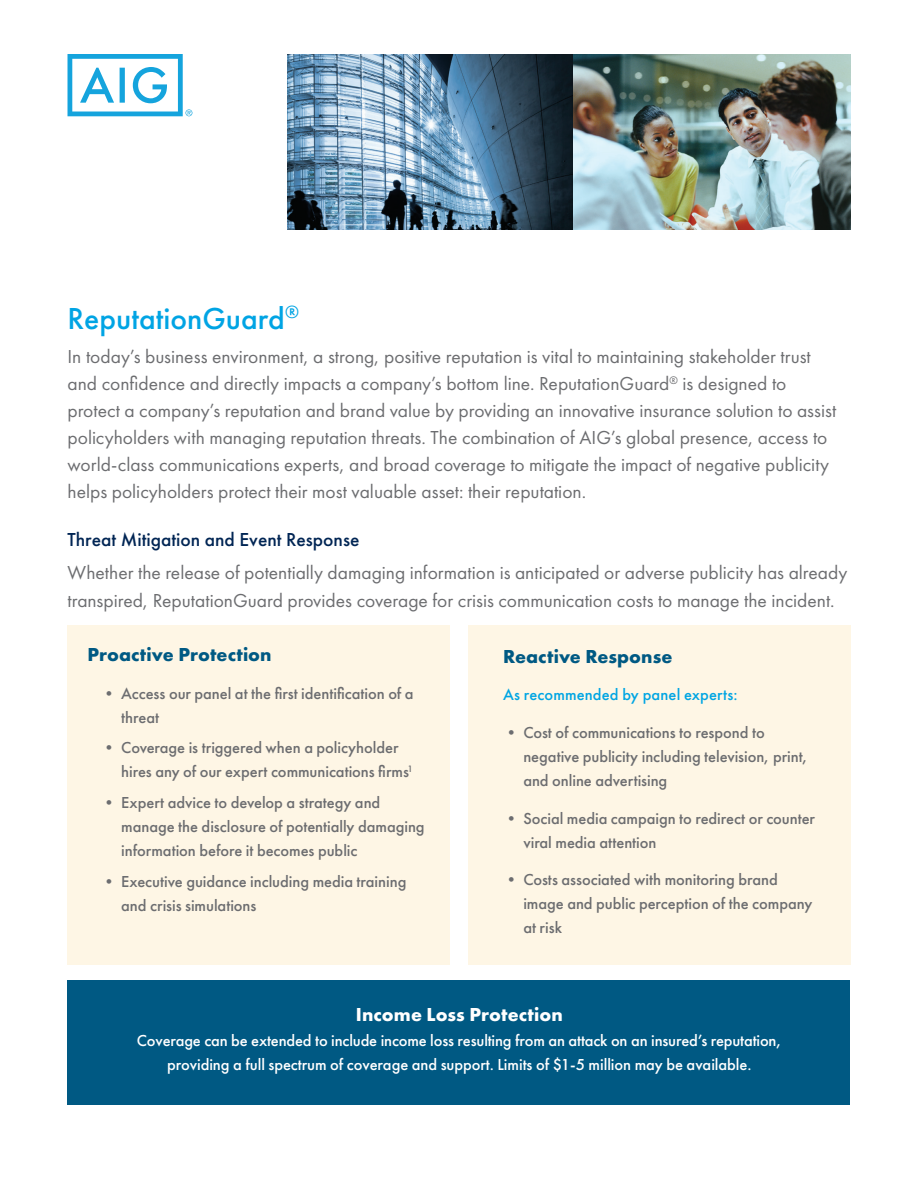
<style>
.page{position:relative;width:918px;height:1188px;background:#fff}
.page>*{position:absolute;margin:0;border:0;box-sizing:border-box;transform-origin:0 0}
.t1{font:500 31.5px "Futura PT";color:#00a4e4}
.t2{font:19.5px/27px "Futura PT";color:#6c6d70}
.t3{font:700 19.5px "Futura PT";letter-spacing:.005em;color:#005983}
.t4{font:500 19.5px "Futura PT";color:#002554}
.t5{font:700 19.5px "Futura PT";letter-spacing:.005em;color:#fff}
.t6{font:500 16.5px/24px "Futura PT";letter-spacing:-.005em;color:#6c6d70}
.t7{font:500 16.5px/23.9px "Futura PT";letter-spacing:-.01em;color:#fff;text-align:center}
.t8{font:500 16.5px "Futura PT";letter-spacing:.005em;color:#00a5e3}
.s1{font-weight:400}
</style>
<div class="page">
<div style="left:68px;top:981px;width:782px;height:124px;background:#005983"></div>
<div style="left:468px;top:625px;width:382px;height:340px;background:#fef6e5"></div>
<div style="left:68px;top:625px;width:382px;height:340px;background:#fef6e5"></div>
<img style="left:287px;top:54px;width:563px;height:175px">
<svg style="left:68px;top:54px;width:124px;height:62px"></svg>
<h1 class="t1" style="left:68px;top:299px;width:233px">ReputationGuard<sup>®</sup></h1>
<p class="t2" style="left:68px;top:343px;width:770px">In today’s business environment, a strong, positive reputation is vital to maintaining stakeholder trust and confidence and directly impacts a company’s bottom line. ReputationGuard<sup>®</sup> is designed to protect a company’s reputation and brand value by providing an innovative insurance solution to assist policyholders with managing reputation threats. The combination of AIG’s global presence, access to world-class communications experts, and broad coverage to mitigate the impact of negative publicity helps policyholders protect their most valuable asset: their reputation.</p>
<p class="t4" style="left:68px;top:528px;width:293px">Threat Mitigation and Event Response</p>
<p class="t2" style="left:68px;top:559px;width:781px">Whether the release of potentially damaging information is anticipated or adverse publicity has already transpired, ReputationGuard provides coverage for crisis communication costs to manage the incident.</p>
<p class="t3" style="left:87px;top:642px;width:186px">Proactive Protection</p>
<p class="t6" style="left:121px;top:681px;width:294px;text-indent:-20px">• Access our panel at the first identification of a threat</p>
<p class="t6" style="left:121px;top:736px;width:293px;text-indent:-20px">• Coverage is triggered when a policyholder hires any of our expert communications firms<sup>1</sup></p>
<p class="t6" style="left:121px;top:791px;width:305px;text-indent:-20px">• Expert advice to develop a strategy and manage the disclosure of potentially damaging information before it becomes public</p>
<p class="t6" style="left:121px;top:869px;width:287px;text-indent:-20px">• Executive guidance including media training and crisis simulations</p>
<p class="t3" style="left:503px;top:644px;width:171px">Reactive Response</p>
<p class="t8" style="left:503px;top:685px;width:236px">As recommended by panel experts:</p>
<p class="t6" style="left:523px;top:721px;width:286px;text-indent:-20px"><span class="s1">•</span> Cost of communications to respond to negative publicity including television, print, and online advertising</p>
<p class="t6" style="left:523px;top:806px;width:293px;text-indent:-20px"><span class="s1">•</span> Social media campaign to redirect or counter viral media attention</p>
<p class="t6" style="left:523px;top:868px;width:290px;text-indent:-20px"><span class="s1">•</span> Costs associated with monitoring brand image and public perception of the company at risk</p>
<p class="t5" style="left:356px;top:1002px;width:208px">Income Loss Protection</p>
<p class="t7" style="left:137px;top:1029px;width:646px">Coverage can be extended to include income loss resulting from an attack on an insured’s reputation, providing a full spectrum of coverage and support. Limits of $1-5 million may be available.</p>
</div>
